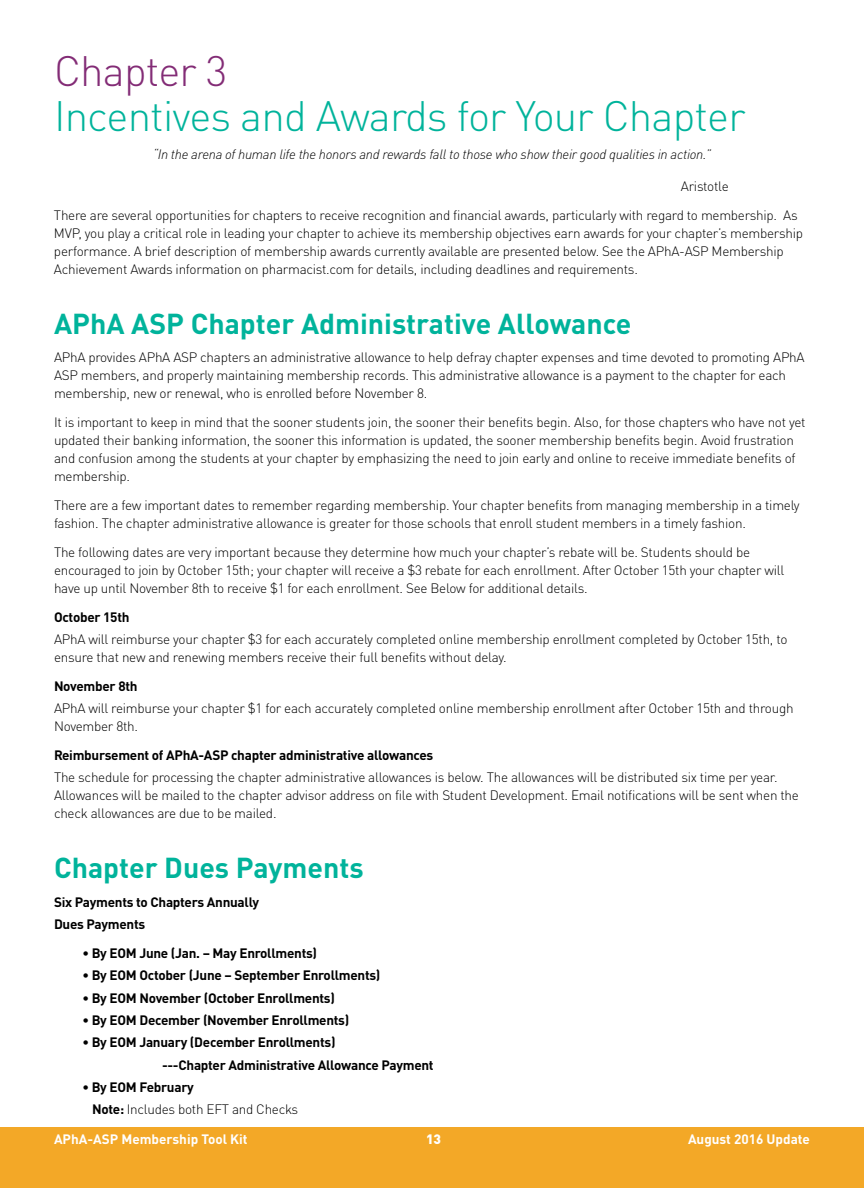
<style>
.page{position:relative;width:864px;height:1188px;background:#fff}
.page>*{position:absolute;margin:0;border:0;box-sizing:border-box;transform-origin:0 0}
.t1{font:300 42px "DINOT";letter-spacing:-.02em;color:#00b39b}
.t2{font:300 42px "DINOT";letter-spacing:-.02em;color:#832c76}
.t3{font:700 28.5px "DINOT";color:#00b39b}
.t4{font:300 13.5px/18px "DINOT";letter-spacing:-.02em;color:#000}
.t5{font:700 13.5px/22.4px "DINOT";letter-spacing:-.02em;color:#000}
.t6{font:italic 300 13.5px "DINOT";letter-spacing:-.02em;color:#000}
.t7{font:700 13.5px "DINOT";color:#fff}
.t8{font:900 13.5px "DINOT";color:#fff}
.s1{font-weight:700}
</style>
<div class="page">
<div style="left:0;top:1128px;width:864px;height:60px;background:#f3a827"></div>
<h1 class="t2" style="left:54px;top:45px;width:175px">Chapter 3</h1>
<h1 class="t1" style="left:54px;top:90px;width:693px">Incentives and Awards for Your Chapter</h1>
<p class="t6" style="left:153px;top:146px;width:560px">“In the arena of human life the honors and rewards fall to those who show their good qualities in action.”</p>
<p class="t4" style="left:54px;top:171px;width:745px;line-height:28.8px;text-indent:627px">Aristotle<br>There are several opportunities for chapters to receive recognition and financial awards, particularly with regard to membership. As</p>
<p class="t4" style="left:54px;top:224px;width:751px">MVP, you play a critical role in leading your chapter to achieve its membership objectives earn awards for your chapter’s membership performance. A brief description of membership awards currently available are presented below. See the APhA-ASP Membership<br>Achievement Awards information on pharmacist.com for details, including deadlines and requirements.</p>
<h2 class="t3" style="left:54px;top:305px;width:579px">APhA ASP Chapter Administrative Allowance</h2>
<p class="t4" style="left:54px;top:348px;width:752px">APhA provides APhA ASP chapters an administrative allowance to help defray chapter expenses and time devoted to promoting APhA<br>ASP members, and properly maintaining membership records. This administrative allowance is a payment to the chapter for each membership, new or renewal, who is enrolled before November 8.</p>
<p class="t4" style="left:54px;top:413px;width:753px">It is important to keep in mind that the sooner students join, the sooner their benefits begin. Also, for those chapters who have not yet updated their banking information, the sooner this information is updated, the sooner membership benefits begin. Avoid frustration and confusion among the students at your chapter by emphasizing the need to join early and online to receive immediate benefits of membership.</p>
<p class="t4" style="left:54px;top:496px;width:747px">There are a few important dates to remember regarding membership. Your chapter benefits from managing membership in a timely fashion. The chapter administrative allowance is greater for those schools that enroll student members in a timely fashion.</p>
<p class="t4" style="left:54px;top:543px;width:732px">The following dates are very important because they determine how much your chapter’s rebate will be. Students should be encouraged to join by October 15th; your chapter will receive a $3 rebate for each enrollment. After October 15th your chapter will have up until November 8th to receive $1 for each enrollment. See Below for additional details.</p>
<p class="t5" style="left:54px;top:605px;width:77px">October 15th</p>
<p class="t4" style="left:54px;top:630px;width:735px">APhA will reimburse your chapter $3 for each accurately completed online membership enrollment completed by October 15th, to ensure that new and renewing members receive their full benefits without delay.</p>
<p class="t5" style="left:54px;top:674px;width:85px">November 8th</p>
<p class="t4" style="left:54px;top:699px;width:741px">APhA will reimburse your chapter $1 for each accurately completed online membership enrollment after October 15th and through<br>November 8th.</p>
<p class="t5" style="left:54px;top:743px;width:381px">Reimbursement of APhA-ASP chapter administrative allowances</p>
<p class="t4" style="left:54px;top:768px;width:746px">The schedule for processing the chapter administrative allowances is below. The allowances will be distributed six time per year.<br>Allowances will be mailed to the chapter advisor address on file with Student Development. Email notifications will be sent when the check allowances are due to be mailed.</p>
<h2 class="t3" style="left:54px;top:849px;width:311px">Chapter Dues Payments</h2>
<p class="t5" style="left:54px;top:891px;width:207px">Six Payments to Chapters Annually<br>Dues Payments</p>
<p class="t5" style="left:82px;top:942px;width:236px">• By EOM June (Jan. – May Enrollments)</p>
<p class="t5" style="left:82px;top:964px;width:300px">• By EOM October (June – September Enrollments)</p>
<p class="t5" style="left:82px;top:986px;width:254px">• By EOM November (October Enrollments)</p>
<p class="t5" style="left:82px;top:1009px;width:268px">• By EOM December (November Enrollments)</p>
<p class="t5" style="left:162px;top:1031px;width:273px;text-indent:-80px">• By EOM January (December Enrollments)<br>---Chapter Administrative Allowance Payment</p>
<p class="t4" style="left:92px;top:1076px;width:208px;line-height:22.4px;text-indent:-10px"><span class="s1">• By EOM February<br>Note:</span> Includes both EFT and Checks</p>
<p class="t7" style="left:54px;top:1131px;width:195px">APhA-ASP Membership Tool Kit</p>
<p class="t8" style="left:426px;top:1130px;width:17px">13</p>
<p class="t7" style="left:688px;top:1131px;width:123px">August 2016 Update</p>
</div>
